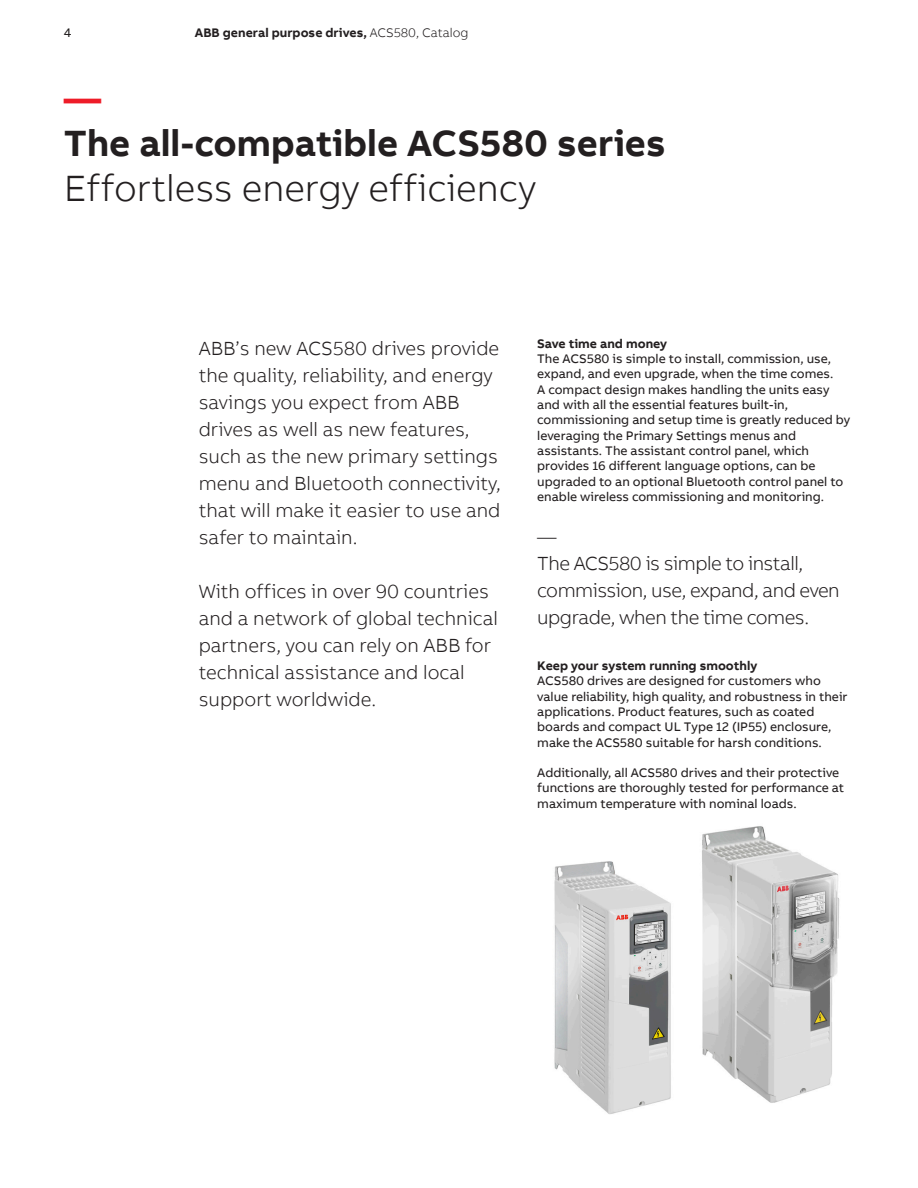
<style>
.page{position:relative;width:918px;height:1188px;background:#fff}
.page>*{position:absolute;margin:0;border:0;box-sizing:border-box;transform-origin:0 0}
.Headline_L_25pt_30pt{font:700 37.5px "AB Bvoice";color:#231f20}
.Subheadline_L_25pt_3{font:300 37.5px "AB Bvoice";color:#231f20}
.Headline_L_25pt_30pt-2{font:700 37.5px "AB Bvoice";color:#ee1c28}
.Lead_13pt_18pt{font:300 19.5px/27px "AB Bvoice";color:#231f20}
.Lead_13pt_18pt-2{font:300 19.5px/27px "AB Bvoice";letter-spacing:-.025em;color:#231f20}
.Copytext_8_5pt_12pt{font:12.75px/15.3px "AB Bvoice";color:#231f20}
.Paragraph_Title_8_5p{font:700 12.75px "AB Bvoice";color:#231f20}
.s1{font-weight:300}
</style>
<div class="page">
<img style="left:554px;top:826px;width:286px;height:288px">
<p class="Copytext_8_5pt_12pt" style="left:64px;top:25px;width:9px">4</p>
<p class="Paragraph_Title_8_5p" style="left:195px;top:25px;width:275px">ABB general purpose drives, <span class="s1">ACS580, Catalog</span></p>
<p class="Headline_L_25pt_30pt-2" style="left:64px;top:74px;width:39px">—</p>
<p class="Headline_L_25pt_30pt" style="left:64px;top:119px;width:603px">The all-compatible ACS580 series</p>
<p class="Subheadline_L_25pt_3" style="left:64px;top:166px;width:474px">Effortless energy efficiency</p>
<p class="Lead_13pt_18pt" style="left:199px;top:335px;width:304px">ABB’s new ACS580 drives provide the quality, reliability, and energy savings you expect from ABB drives as well as new features, such as the new primary settings menu and Bluetooth connectivity, that will make it easier to use and safer to maintain.</p>
<p class="Lead_13pt_18pt" style="left:199px;top:578px;width:301px">With offices in over 90 countries and a network of global technical partners, you can rely on ABB for technical assistance and local support worldwide.</p>
<p class="Paragraph_Title_8_5p" style="left:537px;top:335px;width:131px">Save time and money</p>
<p class="Copytext_8_5pt_12pt" style="left:537px;top:351px;width:298px">The ACS580 is simple to install, commission, use, expand, and even upgrade, when the time comes.</p>
<p class="Copytext_8_5pt_12pt" style="left:537px;top:382px;width:314px">A compact design makes handling the units easy and with all the essential features built-in, commissioning and setup time is greatly reduced by leveraging the Primary Settings menus and assistants. The assistant control panel, which provides 16 different language options, can be upgraded to an optional Bluetooth control panel to enable wireless commissioning and monitoring.</p>
<p class="Lead_13pt_18pt" style="left:537px;top:523px;width:21px">—</p>
<p class="Lead_13pt_18pt-2" style="left:537px;top:550px;width:304px">The ACS580 is simple to install, commission, use, expand, and even upgrade, when the time comes.</p>
<p class="Paragraph_Title_8_5p" style="left:537px;top:658px;width:222px">Keep your system running smoothly</p>
<p class="Copytext_8_5pt_12pt" style="left:537px;top:673px;width:312px">ACS580 drives are designed for customers who value reliability, high quality, and robustness in their applications. Product features, such as coated boards and compact UL Type 12 (IP55) enclosure, make the ACS580 suitable for harsh conditions.</p>
<p class="Copytext_8_5pt_12pt" style="left:537px;top:765px;width:309px">Additionally, all ACS580 drives and their protective functions are thoroughly tested for performance at maximum temperature with nominal loads.</p>
</div>
